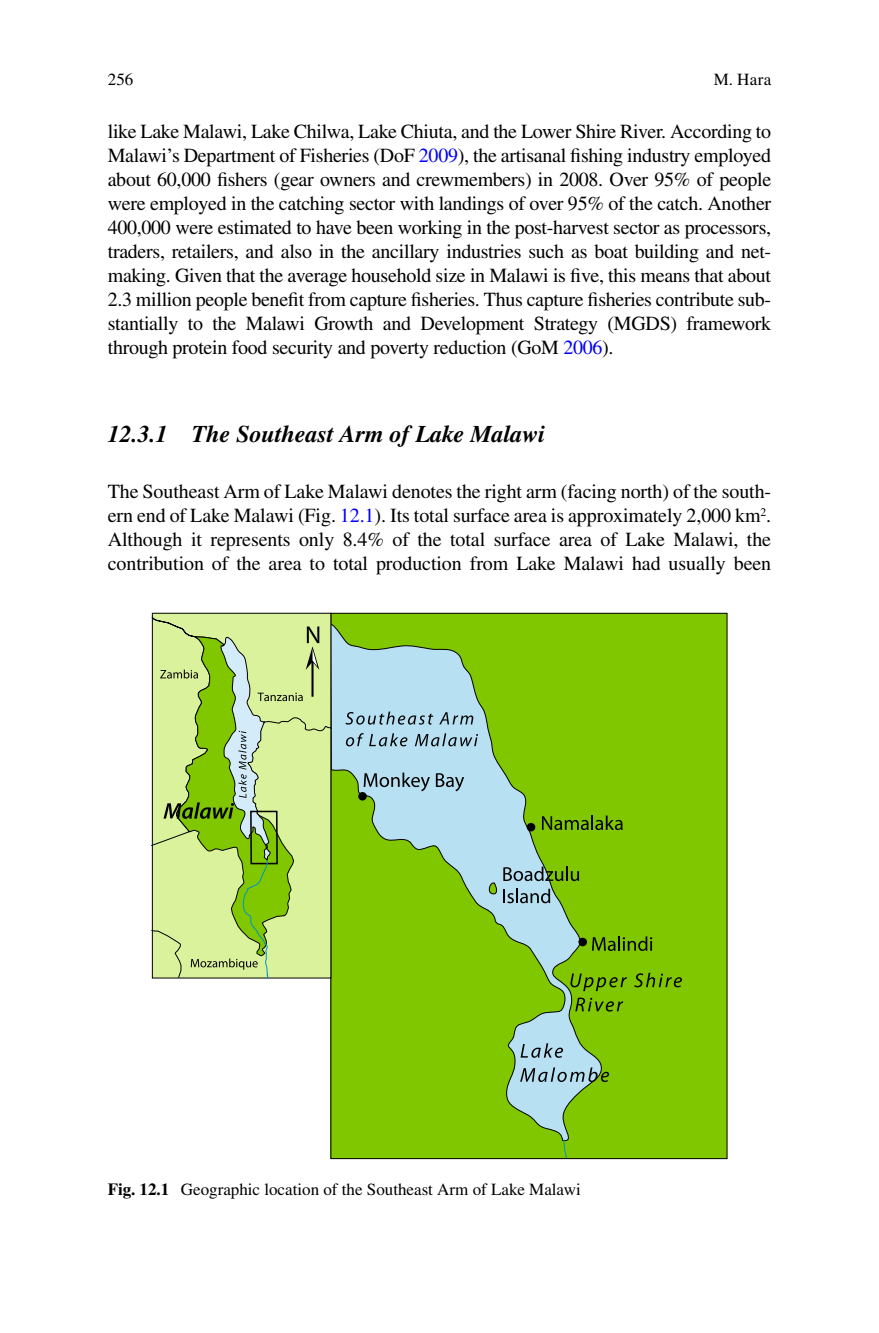
<style>
.page{position:relative;width:879px;height:1333px;background:#fff}
.page>*{position:absolute;margin:0;border:0;box-sizing:border-box;transform-origin:0 0}
.t1{font:italic 700 24px "Times";color:#000}
.t2{font:20px/24px "Times";letter-spacing:-.015em;color:#000;text-align:justify}
.t3{font:17px "Times";color:#000}
.s1{color:#0000fa}
.s2{font-weight:700}
</style>
<div class="page">
<div style="left:331px;top:613px;width:396px;height:545px;background:#80c700"></div>
<svg style="left:330px;top:624px;width:273px;height:518px"></svg>
<svg style="left:364px;top:772px;width:66px;height:19px"></svg>
<svg style="left:436px;top:773px;width:28px;height:18px"></svg>
<svg style="left:542px;top:815px;width:80px;height:15px"></svg>
<svg style="left:592px;top:936px;width:60px;height:14px"></svg>
<svg style="left:570px;top:973px;width:57px;height:18px"></svg>
<svg style="left:634px;top:972px;width:48px;height:15px"></svg>
<svg style="left:575px;top:997px;width:48px;height:14px"></svg>
<svg style="left:487px;top:866px;width:92px;height:37px"></svg>
<div style="left:578px;top:937px;width:9px;height:9px;background:#000;border-radius:50%"></div>
<div style="left:527px;top:822px;width:8px;height:9px;background:#000;border-radius:50%"></div>
<div style="left:358px;top:792px;width:9px;height:8px;background:#000;border-radius:50%"></div>
<svg style="left:345px;top:711px;width:88px;height:13px"></svg>
<svg style="left:439px;top:712px;width:34px;height:12px"></svg>
<svg style="left:346px;top:733px;width:61px;height:13px"></svg>
<svg style="left:415px;top:733px;width:63px;height:13px"></svg>
<svg style="left:520px;top:1043px;width:43px;height:14px"></svg>
<svg style="left:520px;top:1067px;width:89px;height:14px"></svg>
<svg style="left:563px;top:1138px;width:5px;height:21px"></svg>
<svg style="left:151px;top:617px;width:181px;height:360px;background:#bdd386"></svg>
<svg style="left:160px;top:626px;width:159px;height:352px;background:#bcdc7a"></svg>
<p class="t3" style="left:108px;top:70px;width:27px">256</p>
<p class="t3" style="left:713px;top:70px;width:59px">M. Hara</p>
<p class="t2" style="left:108px;top:119px;width:665px">like Lake Malawi, Lake Chilwa, Lake Chiuta, and the Lower Shire River. According to Malawi’s Department of Fisheries (DoF <span class="s1">2009</span>), the artisanal fishing industry employed about 60,000 fishers (gear owners and crewmembers) in 2008. Over 95% of people were employed in the catching sector with landings of over 95% of the catch. Another 400,000 were estimated to have been working in the post-harvest sector as processors, traders, retailers, and also in the ancillary industries such as boat building and net&shy;making. Given that the average household size in Malawi is five, this means that about 2.3 million people benefit from capture fisheries. Thus capture fisheries contribute sub&shy;stantially to the Malawi Growth and Development Strategy (MGDS) framework through protein food security and poverty reduction (GoM <span class="s1">2006</span>).</p>
<p class="t1" style="left:108px;top:420px;width:439px">12.3.1 The Southeast Arm of Lake Malawi</p>
<p class="t2" style="left:108px;top:479px;width:665px">The Southeast Arm of Lake Malawi denotes the right arm (facing north) of the south&shy;ern end of Lake Malawi (Fig. <span class="s1">12.1</span>). Its total surface area is approximately 2,000 km<sup>2</sup>.<br>Although it represents only 8.4% of the total surface area of Lake Malawi, the contribution of the area to total production from Lake Malawi had usually been</p>
<p class="t3" style="left:108px;top:1179px;width:475px"><span class="s2">Fig. 12.1</span> Geographic location of the Southeast Arm of Lake Malawi</p>
</div>
